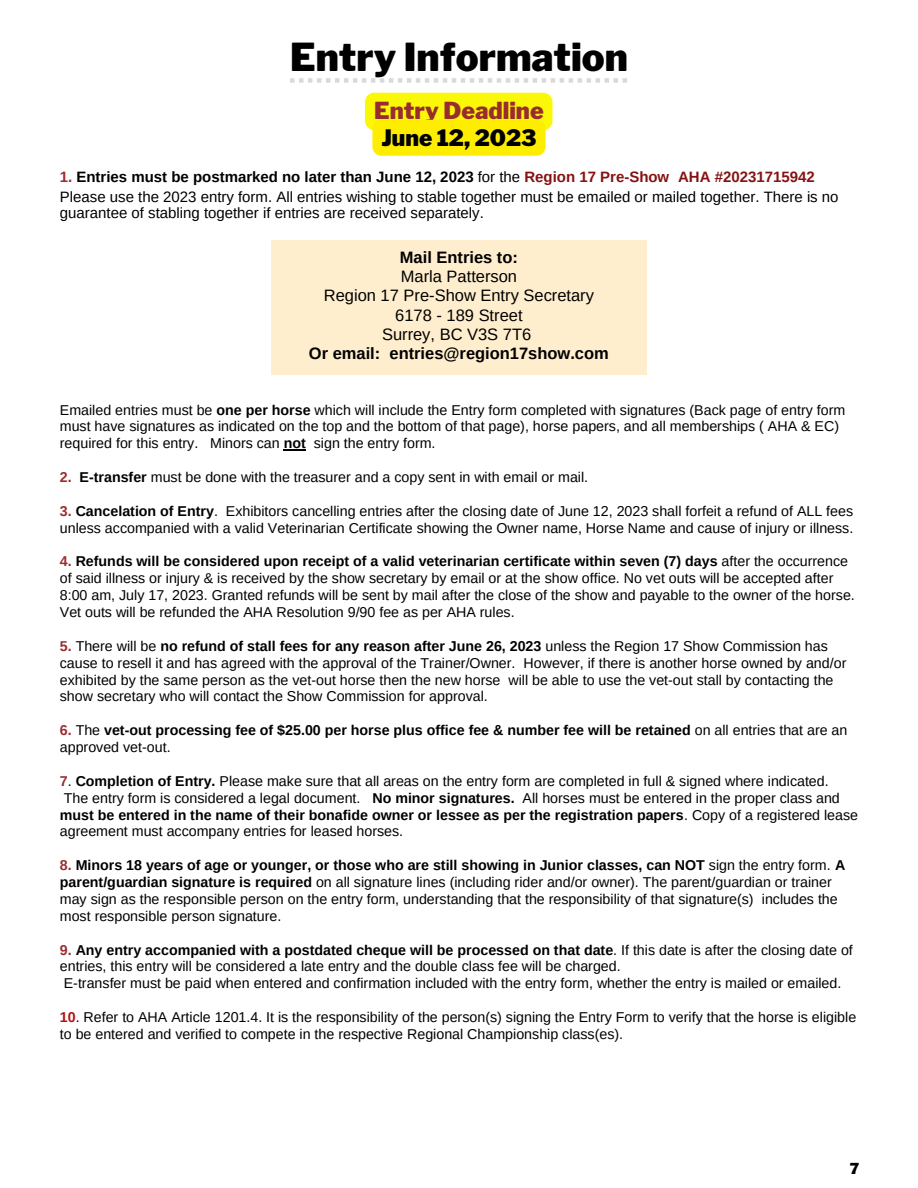
<style>
.page{position:relative;width:918px;height:1188px;background:#fff}
.page>*{position:absolute;margin:0;border:0;box-sizing:border-box;transform-origin:0 0}
.t1{font:900 38.25px "Libre Franklin";color:#000}
.t2{font:900 23.25px "Libre Franklin";color:#9a2c2f}
.t3{font:900 22.5px "Libre Franklin";color:#000}
.t4{font:16.5px "Arimo";color:#000}
.t5{font:700 16.5px "Arimo";color:#000}
.t6{font:15px/16.8px "Arimo";color:#000}
.t7{font:700 15px "Arimo";color:#000}
.t8{font:900 15px "Libre Franklin";color:#000}
.t9{font:14.25px/16.8px "Arimo";color:#000}
.t10{font:700 14.25px/16.8px "Arimo";color:#000}
.s1{color:#9a2c2f}
.s2{font-weight:400}
.s3{color:#861212}
.s4{font-weight:700}
.s5{font-weight:700;color:#9a2c2f}
.s6{font-weight:700;color:#b21111}
</style>
<div class="page">
<svg style="left:290px;top:78px;width:337px;height:5px"></svg>
<hr style="left:284px;top:449px;width:22px;height:2px;background:#000">
<div style="left:365px;top:93px;width:187px;height:37px;background:#faf807"></div>
<div style="left:372px;top:120px;width:174px;height:36px;background:#ffed00;border-radius:9px"></div>
<div style="left:271px;top:240px;width:376px;height:134px;background:#ffeecd"></div>
<p class="t1" style="left:290px;top:34px;width:339px">Entry Information</p>
<p class="t2" style="left:374px;top:96px;width:171px">Entry Deadline</p>
<p class="t3" style="left:381px;top:124px;width:157px">June 12, 2023</p>
<p class="t7" style="left:60px;top:169px;width:756px"><span class="s1">1.</span> Entries must be postmarked no later than June 12, 2023 <span class="s2">for the</span> <span class="s3">Region 17 Pre-Show AHA #20231715942</span></p>
<p class="t6" style="left:60px;top:188px;width:780px">Please use the 2023 entry form. All entries wishing to stable together must be emailed or mailed together. There is no guarantee of stabling together if entries are received separately.</p>
<p class="t5" style="left:400px;top:248px;width:120px">Mail Entries to:</p>
<p class="t4" style="left:401px;top:267px;width:118px">Marla Patterson</p>
<p class="t4" style="left:324px;top:287px;width:272px">Region 17 Pre-Show Entry Secretary</p>
<p class="t4" style="left:395px;top:306px;width:129px">6178 - 189 Street</p>
<p class="t4" style="left:382px;top:325px;width:151px">Surrey, BC V3S 7T6</p>
<p class="t5" style="left:309px;top:344px;width:301px">Or email: entries@region17show.com</p>
<p class="t9" style="left:60px;top:401px;width:787px">Emailed entries must be <span class="s4">one per horse</span> which will include the Entry form completed with signatures (Back page of entry form must have signatures as indicated on the top and the bottom of that page), horse papers, and all memberships ( AHA &amp; EC) required for this entry. Minors can <span class="s4">not</span> sign the entry form.</p>
<p class="t9" style="left:60px;top:469px;width:530px"><span class="s5">2.</span> <span class="s4">E-transfer</span> must be done with the treasurer and a copy sent in with email or mail.</p>
<p class="t9" style="left:60px;top:502px;width:795px"><span class="s5">3.</span> <span class="s4">Cancelation of Entry</span>. Exhibitors cancelling entries after the closing date of June 12, 2023 shall forfeit a refund of ALL fees unless accompanied with a valid Veterinarian Certificate showing the Owner name, Horse Name and cause of injury or illness.</p>
<p class="t9" style="left:60px;top:553px;width:797px"><span class="s5">4.</span> <span class="s4">Refunds will be considered upon receipt of a valid veterinarian certificate within seven (7) days</span> after the occurrence of said illness or injury &amp; is received by the show secretary by email or at the show office. No vet outs will be accepted after 8:00 am, July 17, 2023. Granted refunds will be sent by mail after the close of the show and payable to the owner of the horse.<br>Vet outs will be refunded the AHA Resolution 9/90 fee as per AHA rules.</p>
<p class="t9" style="left:60px;top:637px;width:788px"><span class="s5">5.</span> There will be <span class="s4">no refund of stall fees for any reason after June 26, 2023</span> unless the Region 17 Show Commission has cause to resell it and has agreed with the approval of the Trainer/Owner. However, if there is another horse owned by and/or exhibited by the same person as the vet-out horse then the new horse will be able to use the vet-out stall by contacting the show secretary who will contact the Show Commission for approval.</p>
<p class="t10" style="left:60px;top:722px;width:789px"><span class="s1">6.</span> <span class="s2">The</span> vet-out processing fee of $25.00 per horse plus office fee &amp; number fee will be retained <span class="s2">on all entries that are an approved vet-out.</span></p>
<p class="t9" style="left:60px;top:772px;width:800px"><span class="s5">7</span>. <span class="s4">Completion of Entry.</span> Please make sure that all areas on the entry form are completed in full &amp; signed where indicated.<br>The entry form is considered a legal document. <span class="s4">No minor signatures.</span> All horses must be entered in the proper class and <span class="s4">must be entered in the name of their bonafide owner or lessee as per the registration papers</span>. Copy of a registered lease agreement must accompany entries for leased horses.</p>
<p class="t9" style="left:60px;top:857px;width:787px"><span class="s5">8.</span> <span class="s4">Minors 18 years of age or younger, or those who are still showing in Junior classes, can NOT</span> sign the entry form. <span class="s4">A parent/guardian signature is required</span> on all signature lines (including rider and/or owner). The parent/guardian or trainer may sign as the responsible person on the entry form, understanding that the responsibility of that signature(s) includes the most responsible person signature.</p>
<p class="t9" style="left:60px;top:941px;width:795px"><span class="s5">9.</span> <span class="s4">Any entry accompanied with a postdated cheque will be processed on that date</span>. If this date is after the closing date of entries, this entry will be considered a late entry and the double class fee will be charged.</p>
<p class="t9" style="left:64px;top:975px;width:779px">E-transfer must be paid when entered and confirmation included with the entry form, whether the entry is mailed or emailed.</p>
<p class="t9" style="left:60px;top:1009px;width:798px"><span class="s6">10</span>. Refer to AHA Article 1201.4. It is the responsibility of the person(s) signing the Entry Form to verify that the horse is eligible to be entered and verified to compete in the respective Regional Championship class(es).</p>
<p class="t8" style="left:850px;top:1160px;width:11px">7</p>
</div>
